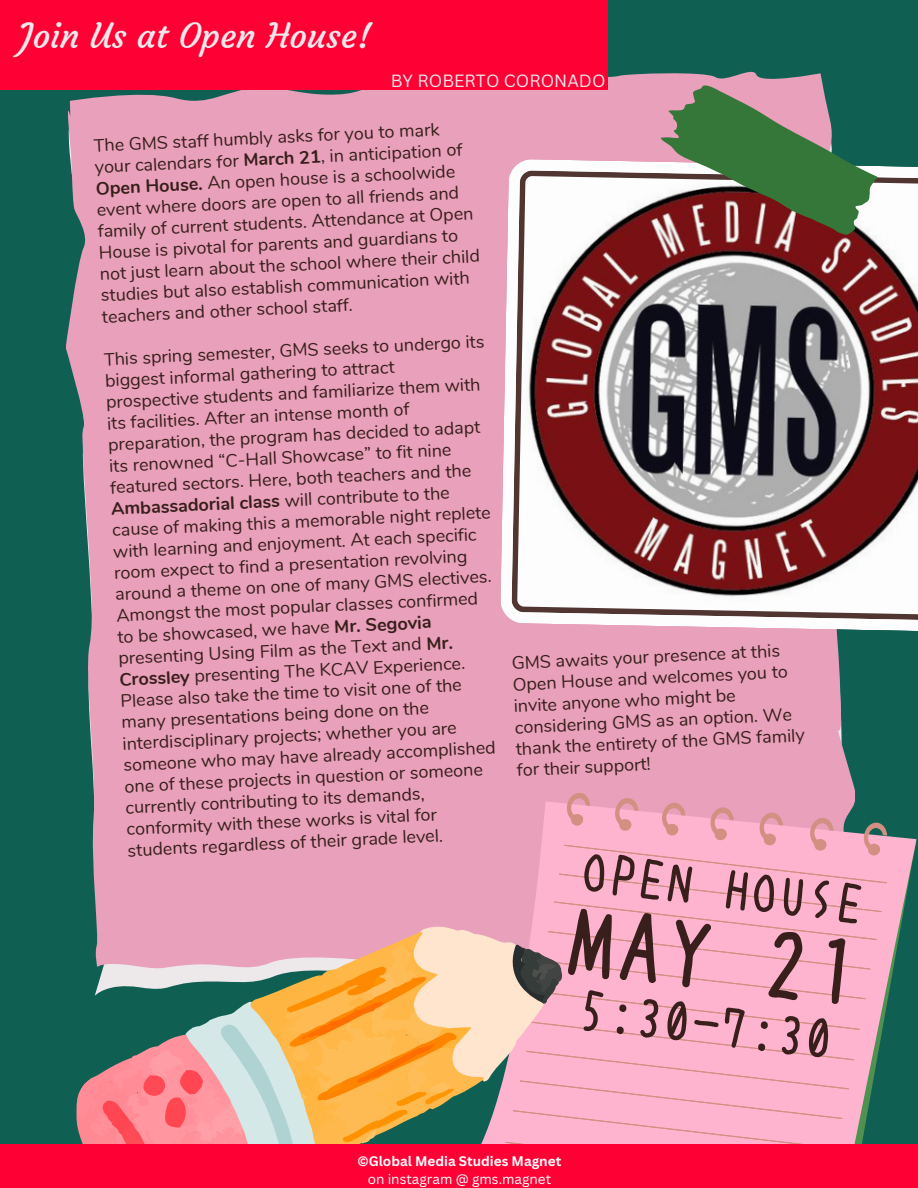
<style>
.page{position:relative;width:918px;height:1188px;background:#0f5f53}
.page>*{position:absolute;margin:0;border:0;box-sizing:border-box;transform-origin:0 0}
.t1{font:98.4px "uzura font";color:#381f1b}
.t2{font:57px "uzura font";color:#381f1b}
.t3{font:34.5px "Courgette";color:#ede8ea}
.t4{font:18px/21.3px "Nunito";color:#381f1b}
.t5{font:17.25px "Canva Sans";color:#ede8ea}
.t6{font:700 13.5px "Canva Sans";color:#fff}
.t7{font:13.5px "Canva Sans";color:#fff}
.s1{font-weight:700}
</style>
<div class="page">
<div style="left:66px;top:64px;width:789px;height:728px;background:#e8a0bb"></div>
<svg style="left:888px;top:836px;width:29px;height:309px"></svg>
<img style="left:500px;top:159px;width:418px;height:473px">
<svg style="left:512px;top:170px;width:406px;height:450px;background:#9b7d7f"></svg>
<svg style="left:652px;top:72px;width:231px;height:176px;background:#747664"></svg>
<div style="left:0;top:0;width:607px;height:90px;background:#ff0035"></div>
<svg style="left:43px;top:792px;width:845px;height:353px;background:#d8a4a9"></svg>
<div style="left:1px;top:1145px;width:917px;height:43px;background:#ff0035"></div>
<h3 class="t3" style="left:19px;top:15px;width:354px">Join Us at Open House!</h3>
<p class="t5" style="left:391px;top:68px;width:216px">BY ROBERTO CORONADO</p>
<p class="t4" style="left:93px;top:136px;width:382px;rotate:-3deg">The GMS staff humbly asks for you to mark your calendars for <span class="s1">March 21</span>, in anticipation of <span class="s1">Open House.</span> An open house is a schoolwide event where doors are open to all friends and family of current students. Attendance at Open House is pivotal for parents and guardians to not just learn about the school where their child studies but also establish communication with teachers and other school staff.</p>
<p class="t4" style="left:101px;top:350px;width:384px;rotate:-3deg">This spring semester, GMS seeks to undergo its biggest informal gathering to attract prospective students and familiarize them with its facilities. After an intense month of preparation, the program has decided to adapt its renowned “C-Hall Showcase” to fit nine featured sectors. Here, both teachers and the <span class="s1">Ambassadorial class</span> will contribute to the cause of making this a memorable night replete with learning and enjoyment. At each specific room expect to find a presentation revolving around a theme on one of many GMS electives.<br>Amongst the most popular classes confirmed<br>to be showcased, we have <span class="s1">Mr. Segovia </span>presenting Using Film as the Text and <span class="s1">Mr.<br>Crossley</span> presenting The KCAV Experience.<br>Please also take the time to visit one of the many presentations being done on the interdisciplinary projects; whether you are someone who may have already accomplished one of these projects in question or someone currently contributing to its demands, conformity with these works is vital for students regardless of their grade level.</p>
<p class="t4" style="left:511px;top:654px;width:291px;rotate:-3deg">GMS awaits your presence at this<br>Open House and welcomes you to invite anyone who might be considering GMS as an option. We thank the entirety of the GMS family for their support!</p>
<h2 class="t2" style="left:585px;top:841px;width:286px;rotate:7deg">OPEN HOUSE</h2>
<h1 class="t1" style="left:574px;top:888px;width:297px;rotate:7deg">MAY 21</h1>
<h2 class="t2" style="left:583px;top:980px;width:258px;rotate:7deg">5:30-7:30</h2>
<p class="t6" style="left:357px;top:1151px;width:205px">©Global Media Studies Magnet</p>
<p class="t7" style="left:368px;top:1169px;width:185px">on instagram @ gms.magnet</p>
</div>
